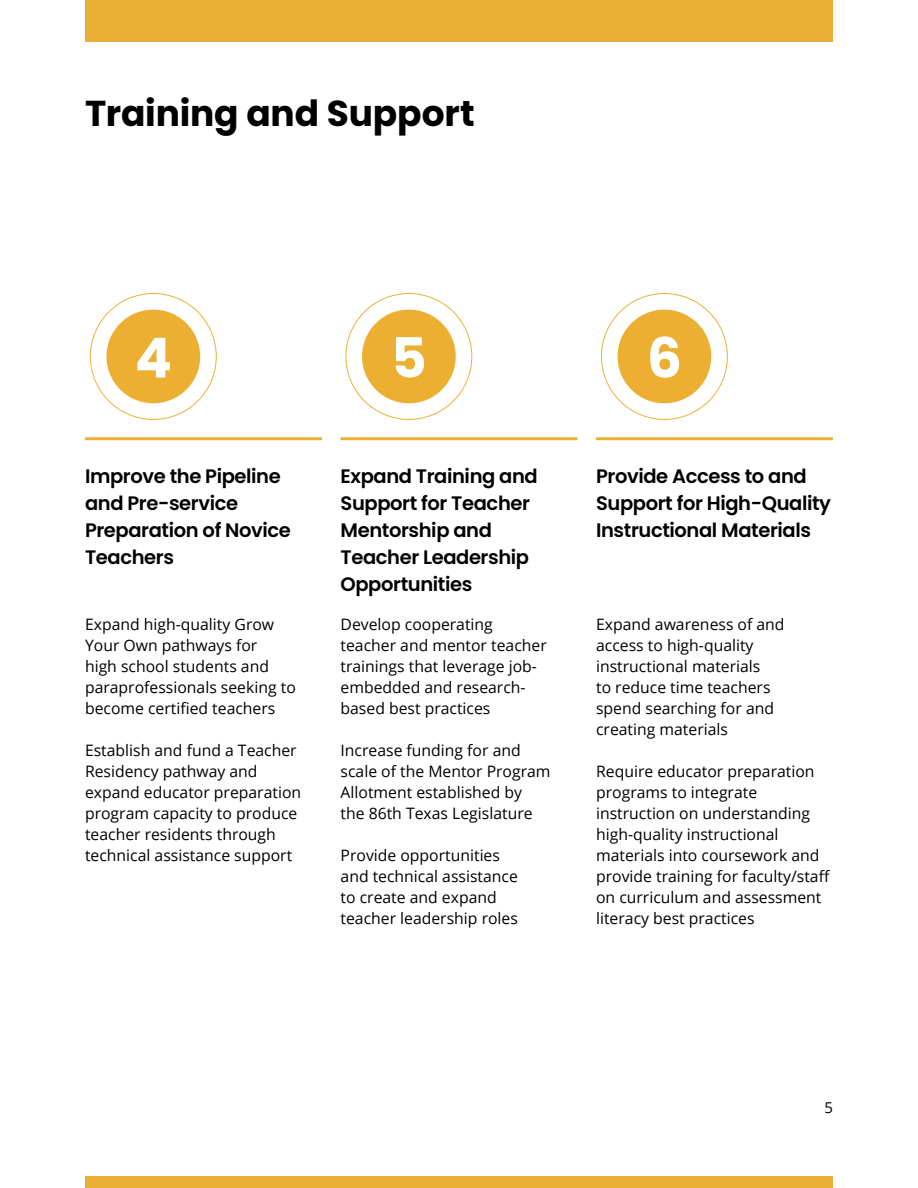
<style>
.page{position:relative;width:918px;height:1188px;background:#fff}
.page>*{position:absolute;margin:0;border:0;box-sizing:border-box;transform-origin:0 0}
.t1{font:700 55.2px "Poppins";color:#fff}
.Heading3{font:700 36px "Poppins";letter-spacing:-.005em;color:#000}
.Heading_4{font:600 19.5px/27px "Poppins";letter-spacing:-.02em;color:#000}
.Body_Text{font:15.75px/21px "Open Sans";color:#000}
.t2{font:15px "Open Sans";color:#000}
</style>
<div class="page">
<div style="left:85px;top:1176px;width:748px;height:12px;background:#ebae34"></div>
<svg style="left:90px;top:293px;width:127px;height:127px"></svg>
<div style="left:106px;top:310px;width:94px;height:93px;background:#ecaf31;border-radius:50%"></div>
<svg style="left:345px;top:293px;width:127px;height:127px"></svg>
<svg style="left:601px;top:293px;width:127px;height:127px"></svg>
<hr style="left:85px;top:437px;width:237px;height:3px;background:#ebae34">
<hr style="left:341px;top:437px;width:236px;height:3px;background:#ebae34">
<hr style="left:596px;top:437px;width:237px;height:3px;background:#ebae34">
<div style="left:85px;top:0;width:748px;height:42px;background:#ebae34"></div>
<p class="Heading3" style="left:85px;top:93px;width:391px">Training and Support</p>
<p class="t1" style="left:135px;top:326px;width:39px">4</p>
<p class="t1" style="left:391px;top:326px;width:37px">5</p>
<p class="t1" style="left:647px;top:326px;width:37px">6</p>
<p class="Heading_4" style="left:85px;top:463px;width:207px">Improve the Pipeline and Pre-service<br>Preparation of Novice<br>Teachers</p>
<p class="Heading_4" style="left:596px;top:463px;width:236px">Provide Access to and<br>Support for High-Quality<br>Instructional Materials</p>
<p class="Heading_4" style="left:341px;top:463px;width:199px">Expand Training and<br>Support for Teacher<br>Mentorship and<br>Teacher Leadership<br>Opportunities</p>
<p class="Body_Text" style="left:85px;top:613px;width:212px">Expand high-quality Grow<br>Your Own pathways for<br>high school students and paraprofessionals seeking to become certified teachers</p>
<p class="Body_Text" style="left:85px;top:739px;width:218px">Establish and fund a Teacher<br>Residency pathway and expand educator preparation program capacity to produce teacher residents through technical assistance support</p>
<p class="Body_Text" style="left:341px;top:613px;width:208px">Develop cooperating teacher and mentor teacher trainings that leverage job&shy;embedded and research&shy;based best practices</p>
<p class="Body_Text" style="left:341px;top:739px;width:211px">Increase funding for and scale of the Mentor Program<br>Allotment established by<br>the 86th Texas Legislature</p>
<p class="Body_Text" style="left:341px;top:844px;width:179px">Provide opportunities and technical assistance to create and expand teacher leadership roles</p>
<p class="Body_Text" style="left:596px;top:613px;width:190px">Expand awareness of and access to high-quality instructional materials<br>to reduce time teachers spend searching for and creating materials</p>
<p class="Body_Text" style="left:596px;top:760px;width:235px">Require educator preparation programs to integrate instruction on understanding high-quality instructional materials into coursework and provide training for faculty/staff on curriculum and assessment literacy best practices</p>
<p class="t2" style="left:824px;top:1097px;width:10px">5</p>
</div>
